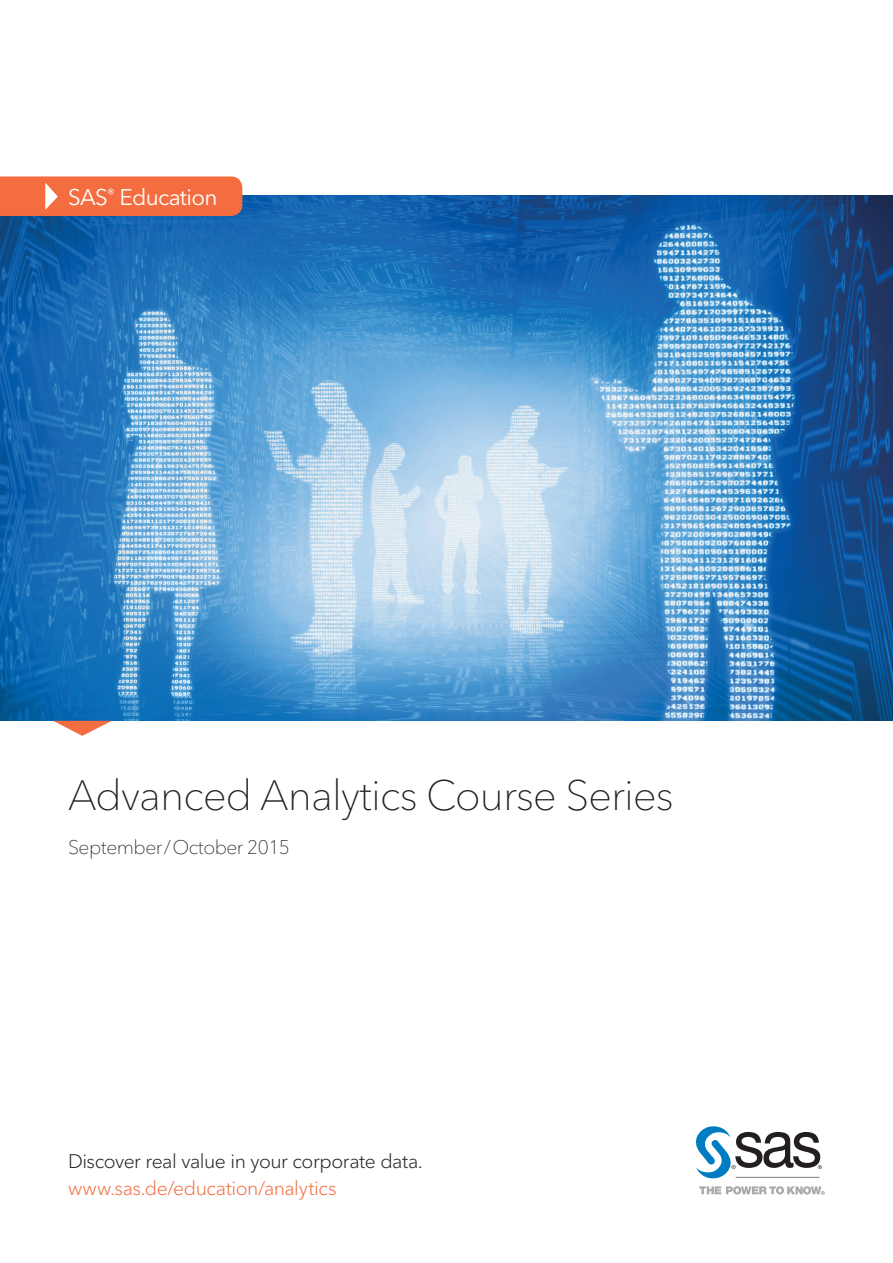
<style>
.page{position:relative;width:893px;height:1263px;background:#fff}
.page>*{position:absolute;margin:0;border:0;box-sizing:border-box;transform-origin:0 0}
.t1{font:100 42px "Avenir Next W1 G";letter-spacing:-.02em;color:#231f20}
.t2{font:22.5px "Avenir Next W1 G";letter-spacing:-.03em;color:#fff}
.t3{font:300 19.5px "Avenir Next W1 G";letter-spacing:-.025em;color:#231f20}
.t4{font:300 19.5px "Avenir Next W1 G";letter-spacing:-.02em;color:#f36d41}
.t5{font:100 19.5px "Avenir Next W1 G";letter-spacing:-.025em;color:#231f20}
</style>
<div class="page">
<img style="left:0;top:196px;width:893px;height:525px">
<svg style="left:699px;top:1186px;width:126px;height:9px"></svg>
<svg style="left:696px;top:1126px;width:126px;height:53px"></svg>
<hr style="left:736px;top:1177px;width:83px;height:1px;background:#808285">
<svg style="left:53px;top:721px;width:59px;height:15px"></svg>
<div style="left:0;top:176px;width:242px;height:40px;background:#f36d41"></div>
<p class="t2" style="left:68px;top:183px;width:151px">SAS<sup>®</sup> Education</p>
<h1 class="t1" style="left:68px;top:770px;width:607px">Advanced Analytics Course Series</h1>
<p class="t5" style="left:68px;top:835px;width:223px">September/October 2015</p>
<p class="t3" style="left:68px;top:1149px;width:356px">Discover real value in your corporate data.</p>
<p class="t4" style="left:68px;top:1176px;width:270px">www.sas.de/education/analytics</p>
</div>
